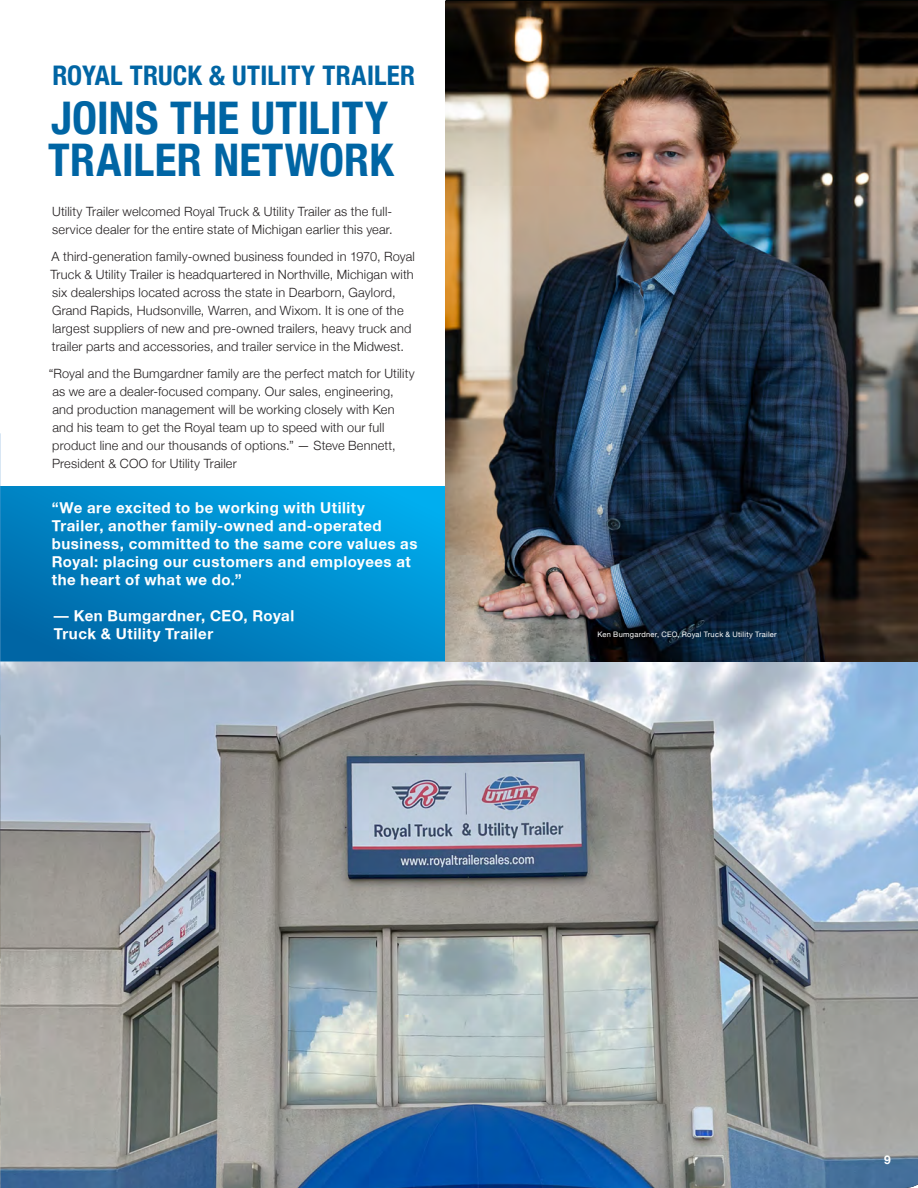
<style>
.page{position:relative;width:918px;height:1188px;background:#fff}
.page>*{position:absolute;margin:0;border:0;box-sizing:border-box;transform-origin:0 0}
.t1{font:700 condensed 45px/42px "Helvetica Neue";letter-spacing:.005em;color:#0065a4}
.t2{font:700 condensed 27px "Helvetica Neue";letter-spacing:.01em;color:#0065a4}
.t3{font:700 15px/18px "Helvetica Neue";letter-spacing:.035em;color:#fff}
.t4{font:300 12.75px/18px "Helvetica Neue";letter-spacing:.015em;color:#231f20}
.t5{font:700 12px "Helvetica Neue";color:#fff}
.t6{font:7.5px "Helvetica Neue";letter-spacing:.035em;color:#fff}
</style>
<div class="page">
<img style="left:1px;top:662px;width:917px;height:526px">
<svg style="left:1px;top:486px;width:445px;height:176px;background:#0088c8"></svg>
<img style="left:0;top:433px;width:1px;height:755px">
<img style="left:446px;top:2px;width:472px;height:660px">
<h2 class="t2" style="left:52px;top:53px;width:364px">ROYAL TRUCK &amp; UTILITY TRAILER</h2>
<h1 class="t1" style="left:48px;top:94px;width:347px">JOINS THE UTILITY<br>TRAILER NETWORK</h1>
<p class="t4" style="left:52px;top:202px;width:342px">Utility Trailer welcomed Royal Truck &amp; Utility Trailer as the full&shy;service dealer for the entire state of Michigan earlier this year.</p>
<p class="t4" style="left:50px;top:247px;width:366px">A third-generation family-owned business founded in 1970, Royal Truck &amp; Utility Trailer is headquartered in Northville, Michigan with six dealerships located across the state in Dearborn, Gaylord, Grand Rapids, Hudsonville, Warren, and Wixom. It is one of the largest suppliers of new and pre-owned trailers, heavy truck and trailer parts and accessories, and trailer service in the Midwest.</p>
<p class="t4" style="left:49px;top:364px;width:368px">“Royal and the Bumgardner family are the perfect match for Utility as we are a dealer-focused company. Our sales, engineering,<br>and production management will be working closely with Ken and his team to get the Royal team up to speed with our full product line and our thousands of options.” — Steve Bennett, President &amp; COO for Utility Trailer</p>
<p class="t3" style="left:52px;top:498px;width:367px">“We are excited to be working with Utility Trailer, another family-owned and-operated business, committed to the same core values as Royal: placing our customers and employees at the heart of what we do.”</p>
<p class="t3" style="left:54px;top:606px;width:242px">— Ken Bumgardner, CEO, Royal<br>Truck &amp; Utility Trailer</p>
<p class="t6" style="left:598px;top:629px;width:181px">Ken Bumgardner, CEO, Royal Truck &amp; Utility Trailer</p>
<p class="t5" style="left:884px;top:1152px;width:8px">9</p>
</div>
